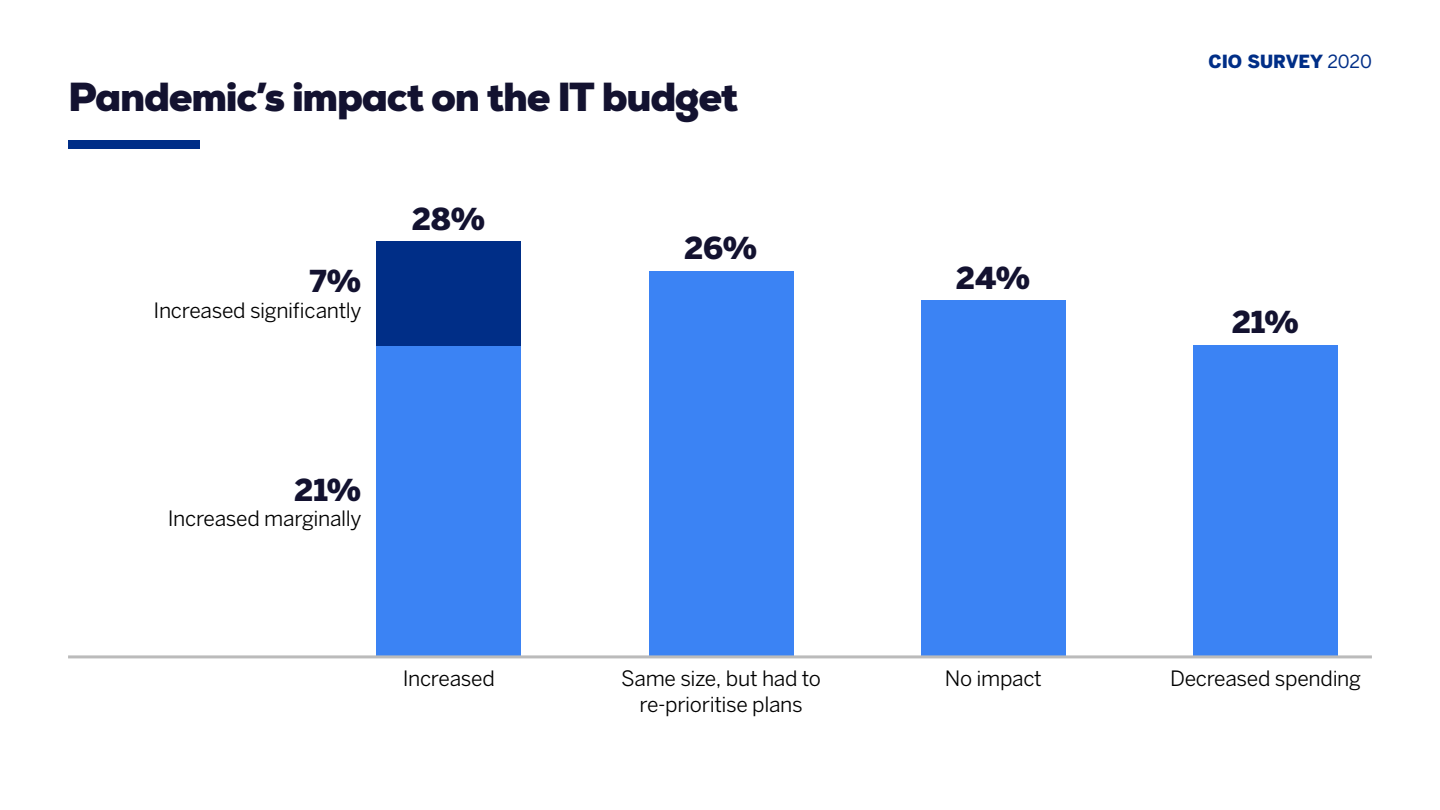
<style>
.page{position:relative;width:1440px;height:810px;background:#fff}
.page>*{position:absolute;margin:0;border:0;box-sizing:border-box;transform-origin:0 0}
.t1{font:900 40.5px "Nexa";letter-spacing:-.03em;color:#131230}
.t2{font:900 30px "Benton Sans";letter-spacing:.005em;color:#131230}
.t3{font:21px/25.5px "Benton Sans";letter-spacing:-.015em;color:#000;text-align:center}
.t4{font:900 18px "Benton Sans";letter-spacing:-.005em;color:#002e87}
.s1{font-weight:400}
</style>
<div class="page">
<div style="left:648px;top:271px;width:145px;height:387px;background:#3b83f4"></div>
<div style="left:921px;top:301px;width:144px;height:357px;background:#3b83f4"></div>
<div style="left:1193px;top:345px;width:144px;height:313px;background:#3b83f4"></div>
<div style="left:68px;top:140px;width:132px;height:9px;background:#002e87"></div>
<div style="left:376px;top:345px;width:145px;height:313px;background:#3b83f4"></div>
<div style="left:376px;top:241px;width:145px;height:104px;background:#002e87"></div>
<hr style="left:68px;top:655px;width:1303px;height:3px;background:#bbb">
<h1 class="t1" style="left:68px;top:71px;width:672px">Pandemic’s impact on the IT budget</h1>
<h2 class="t2" style="left:310px;top:264px;width:53px">7%</h2>
<p class="t3" style="left:154px;top:297px;width:209px">Increased significantly</p>
<h2 class="t2" style="left:412px;top:201px;width:75px">28%</h2>
<h2 class="t2" style="left:295px;top:472px;width:68px">21%</h2>
<p class="t3" style="left:168px;top:506px;width:195px">Increased marginally</p>
<h2 class="t2" style="left:684px;top:230px;width:75px">26%</h2>
<h2 class="t2" style="left:956px;top:260px;width:76px">24%</h2>
<p class="t4" style="left:1208px;top:51px;width:165px">CIO SURVEY <span class="s1">2020</span></p>
<h2 class="t2" style="left:1232px;top:304px;width:68px">21%</h2>
<p class="t3" style="left:403px;top:666px;width:94px">Increased</p>
<p class="t3" style="left:621px;top:666px;width:201px">Same size, but had to re-prioritise plans</p>
<p class="t3" style="left:944px;top:666px;width:99px">No impact</p>
<p class="t3" style="left:1169px;top:666px;width:192px">Decreased spending</p>
</div>
